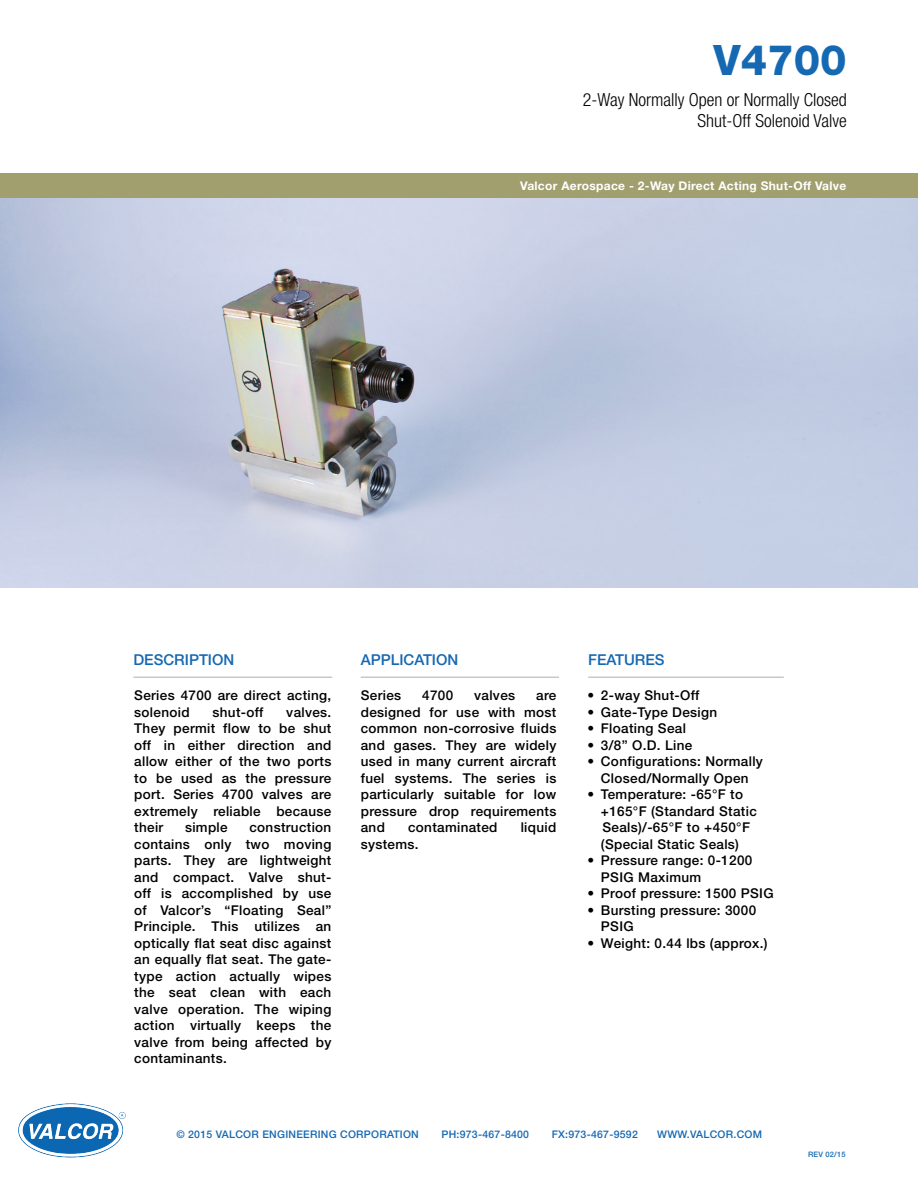
<style>
.page{position:relative;width:918px;height:1188px;background:#fff}
.page>*{position:absolute;margin:0;border:0;box-sizing:border-box;transform-origin:0 0}
.Main_Head{font:800 42px "Helvetica Neue LT Std";color:#1568b2}
.Subheading{font:300 condensed 18px "Helvetica Neue LT Std";color:#000}
.Desc_Feat_App_HEADER{font:500 15px "Helvetica Neue LT Std";color:#1568b2}
.Grey_bar_HEADER{font:500 13.5px/16.5px "Helvetica Neue LT Std";letter-spacing:.025em;color:#000}
.Tan_Header_TEXT{font:700 12px "Helvetica Neue LT Std";letter-spacing:.025em;color:#fff}
.Footer_TEXT{font:500 10.5px "Helvetica Neue LT Std";letter-spacing:.025em;color:#1568b2}
.Footer_TEXT-2{font:500 7.5px "Helvetica Neue LT Std";letter-spacing:.025em;color:#1568b2}
</style>
<div class="page">
<div style="left:0;top:173px;width:918px;height:26px;background:#a19f6d"></div>
<img style="left:18px;top:1103px;width:108px;height:55px">
<img style="left:0;top:199px;width:918px;height:388px">
<hr style="left:133px;top:677px;width:199px;height:1px;background:#c7c8ca">
<hr style="left:361px;top:677px;width:198px;height:1px;background:#c7c8ca">
<hr style="left:588px;top:677px;width:196px;height:1px;background:#c7c8ca">
<h1 class="Main_Head" style="left:714px;top:35px;width:135px">V4700</h1>
<h2 class="Subheading" style="left:583px;top:89px;width:265px">2-Way Normally Open or Normally Closed</h2>
<h2 class="Subheading" style="left:698px;top:111px;width:151px">Shut-Off Solenoid Valve</h2>
<p class="Tan_Header_TEXT" style="left:520px;top:179px;width:328px">Valcor Aerospace - 2-Way Direct Acting Shut-Off Valve</p>
<h3 class="Desc_Feat_App_HEADER" style="left:133px;top:651px;width:102px">DESCRIPTION</h3>
<h3 class="Desc_Feat_App_HEADER" style="left:361px;top:651px;width:99px">APPLICATION</h3>
<h3 class="Desc_Feat_App_HEADER" style="left:588px;top:651px;width:78px">FEATURES</h3>
<h4 class="Grey_bar_HEADER" style="left:361px;top:687px;width:42px">Series</h4>
<h4 class="Grey_bar_HEADER" style="left:422px;top:687px;width:33px">4700</h4>
<h4 class="Grey_bar_HEADER" style="left:474px;top:687px;width:42px">valves</h4>
<h4 class="Grey_bar_HEADER" style="left:134px;top:687px;width:199px">Series 4700 are direct acting, solenoid</h4>
<p class="Grey_bar_HEADER" style="left:587px;top:687px;width:113px">• 2-way Shut-Off</p>
<p class="Grey_bar_HEADER" style="left:587px;top:703px;width:131px">• Gate-Type Design</p>
<p class="Grey_bar_HEADER" style="left:587px;top:720px;width:100px">• Floating Seal</p>
<p class="Grey_bar_HEADER" style="left:587px;top:736px;width:106px">• 3/8” O.D. Line</p>
<p class="Grey_bar_HEADER" style="left:587px;top:753px;width:177px;text-align:center">• Configurations: Normally<br>Closed/Normally Open</p>
<p class="Grey_bar_HEADER" style="left:601px;top:786px;width:158px;text-indent:-14px">• Temperature: -65°F to +165°F (Standard Static<br>Seals)/-65°F to +450°F (Special Static Seals)</p>
<p class="Grey_bar_HEADER" style="left:601px;top:852px;width:153px;text-indent:-14px">• Pressure range: 0-1200<br>PSIG Maximum</p>
<p class="Grey_bar_HEADER" style="left:587px;top:885px;width:188px">• Proof pressure: 1500 PSIG</p>
<p class="Grey_bar_HEADER" style="left:601px;top:901px;width:157px;text-indent:-14px">• Bursting pressure: 3000<br>PSIG</p>
<p class="Grey_bar_HEADER" style="left:587px;top:934px;width:182px">• Weight: 0.44 lbs (approx.)</p>
<h4 class="Grey_bar_HEADER" style="left:361px;top:687px;width:197px;text-align:justify;text-indent:175px">are designed for use with most common non-corrosive fluids and gases. They are widely used in many current aircraft fuel systems. The series is particularly suitable for low pressure drop requirements and</h4>
<h4 class="Grey_bar_HEADER" style="left:134px;top:703px;width:199px;text-align:justify;text-indent:152px">valves.<br>They permit flow to be shut off in either direction and allow either of the two ports to be used as the pressure port. Series 4700 valves are extremely reliable because their</h4>
<h4 class="Grey_bar_HEADER" style="left:213px;top:703px;width:52px">shut-off</h4>
<h4 class="Grey_bar_HEADER" style="left:134px;top:819px;width:199px;text-align:justify;text-indent:115px">construction contains only two moving parts. They are lightweight and compact. Valve shut&shy;off is accomplished by use of Valcor’s “Floating Seal” Principle. This utilizes an optically flat seat disc against an equally flat seat. The gate&shy;type action actually wipes the seat clean with each valve operation. The wiping action virtually keeps the valve from being affected by contaminants.</h4>
<h4 class="Grey_bar_HEADER" style="left:185px;top:819px;width:44px">simple</h4>
<h4 class="Grey_bar_HEADER" style="left:408px;top:819px;width:91px">contaminated</h4>
<h4 class="Grey_bar_HEADER" style="left:521px;top:819px;width:37px">liquid</h4>
<h4 class="Grey_bar_HEADER" style="left:361px;top:835px;width:59px">systems.</h4>
<p class="Footer_TEXT" style="left:176px;top:1128px;width:244px">© 2015 VALCOR ENGINEERING CORPORATION</p>
<p class="Footer_TEXT" style="left:441px;top:1128px;width:89px">PH:973-467-8400</p>
<p class="Footer_TEXT" style="left:552px;top:1128px;width:88px">FX:973-467-9592</p>
<p class="Footer_TEXT" style="left:657px;top:1128px;width:106px">WWW.VALCOR.COM</p>
<p class="Footer_TEXT-2" style="left:808px;top:1150px;width:39px">REV 02/15</p>
</div>
